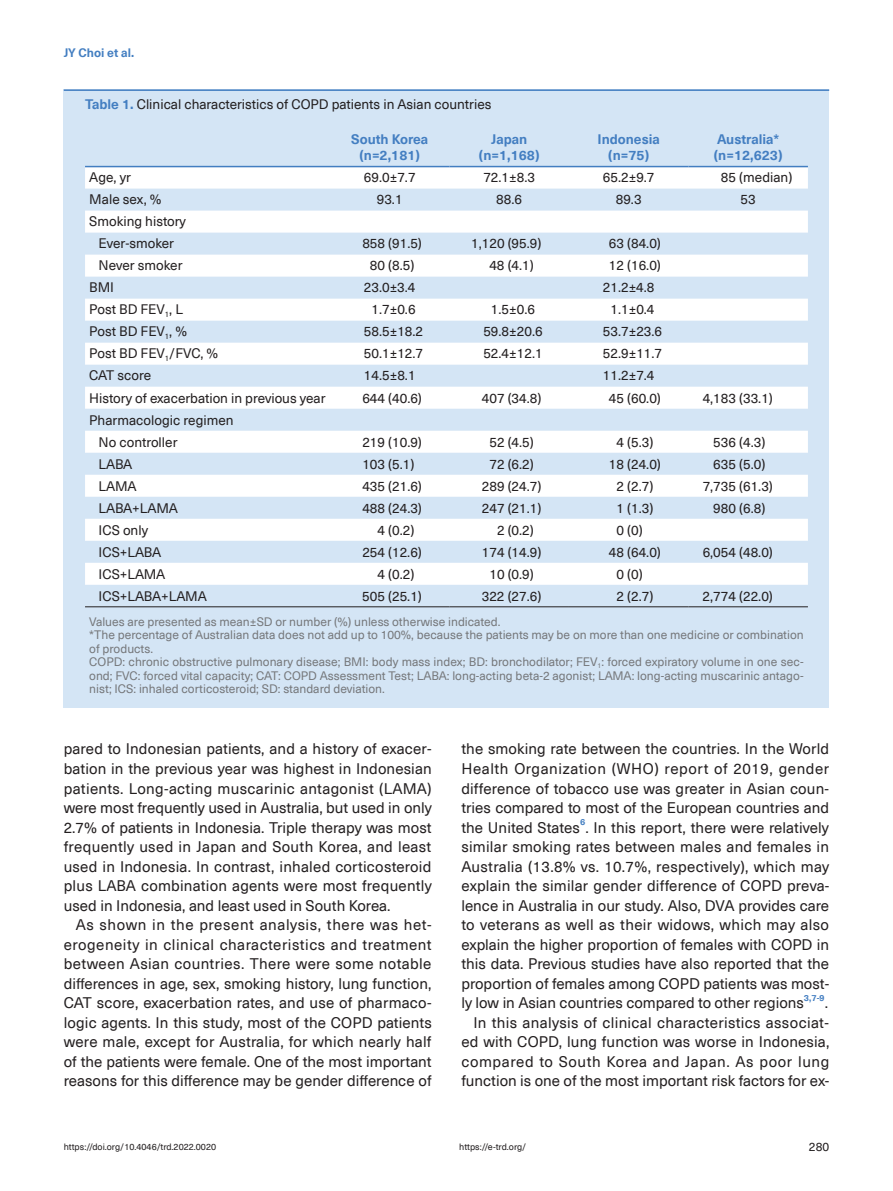
<style>
.page{position:relative;width:893px;height:1191px;background:#fff}
.page>*{position:absolute;margin:0;border:0;box-sizing:border-box;transform-origin:0 0}
.t1{font:15px/19.5px "Neue Haas Unica Pro";letter-spacing:.005em;color:#231f20;text-align:justify}
.t2{font:13.5px/22px "Neue Haas Unica Pro";color:#231f20;text-align:center}
.t3{font:700 13.5px/16.2px "Neue Haas Unica Pro";color:#437ec1;text-align:center}
.t4{font:13.5px "Neue Haas Unica Pro";letter-spacing:-.02em;color:#231f20}
.t5{font:12px/13.5px "Neue Haas Unica Pro";color:#76787b}
.t6{font:700 12px "Neue Haas Unica Pro";color:#437ec1}
.t7{font:12px "Neue Haas Unica Pro";color:#231f20}
.t8{font:9px "Neue Haas Unica Pro";color:#231f20}
.t9{font:700 8.7px "Neue Haas Unica Pro";color:#437ec1}
.s1{font-weight:700;color:#437ec1}
</style>
<div class="page">
<div style="left:64px;top:89px;width:765px;height:618px;background:#d4e5f5"></div>
<hr style="left:64px;top:89px;width:765px;height:2px;background:#437ec1">
<svg style="left:85px;top:167px;width:723px;height:418px"></svg>
<hr style="left:85px;top:166px;width:245px;height:1px;background:#437ec1">
<hr style="left:330px;top:166px;width:119px;height:1px;background:#437ec1">
<hr style="left:449px;top:166px;width:120px;height:1px;background:#437ec1">
<hr style="left:569px;top:166px;width:119px;height:1px;background:#437ec1">
<hr style="left:688px;top:166px;width:120px;height:1px;background:#437ec1">
<hr style="left:85px;top:606px;width:245px;height:1px;background:#231f20">
<hr style="left:330px;top:606px;width:119px;height:1px;background:#231f20">
<hr style="left:449px;top:606px;width:120px;height:1px;background:#231f20">
<hr style="left:569px;top:606px;width:119px;height:1px;background:#231f20">
<hr style="left:688px;top:606px;width:120px;height:1px;background:#231f20">
<p class="t6" style="left:64px;top:45px;width:72px">JY Choi et al.</p>
<p class="t2" style="left:85px;top:94px;width:408px"><span class="s1">Table 1.</span> Clinical characteristics of COPD patients in Asian countries</p>
<p class="t3" style="left:351px;top:131px;width:79px">South Korea (n=2,181)</p>
<p class="t3" style="left:479px;top:131px;width:62px">Japan (n=1,168)</p>
<p class="t3" style="left:597px;top:131px;width:64px">Indonesia (n=75)</p>
<p class="t3" style="left:714px;top:131px;width:70px;text-align:left">Australia* (n=12,623)</p>
<p class="t2" style="left:89px;top:167px;width:43px">Age, yr</p>
<p class="t2" style="left:364px;top:167px;width:53px">69.0±7.7</p>
<p class="t2" style="left:483px;top:167px;width:53px">72.1±8.3</p>
<p class="t2" style="left:603px;top:167px;width:53px">65.2±9.7</p>
<p class="t2" style="left:721px;top:167px;width:73px">85 (median)</p>
<p class="t2" style="left:89px;top:189px;width:74px">Male sex, %</p>
<p class="t2" style="left:377px;top:189px;width:27px">93.1</p>
<p class="t2" style="left:496px;top:189px;width:27px">88.6</p>
<p class="t2" style="left:616px;top:189px;width:27px">89.3</p>
<p class="t2" style="left:741px;top:189px;width:17px">53</p>
<p class="t2" style="left:89px;top:211px;width:98px">Smoking history<br>Ever-smoker</p>
<p class="t2" style="left:362px;top:233px;width:61px">858 (91.5)</p>
<p class="t2" style="left:471px;top:233px;width:72px">1,120 (95.9)</p>
<p class="t2" style="left:609px;top:233px;width:53px">63 (84.0)</p>
<p class="t2" style="left:99px;top:255px;width:85px">Never smoker</p>
<p class="t2" style="left:370px;top:255px;width:46px">80 (8.5)</p>
<p class="t2" style="left:489px;top:255px;width:46px">48 (4.1)</p>
<p class="t2" style="left:609px;top:255px;width:53px">12 (16.0)</p>
<p class="t2" style="left:89px;top:277px;width:26px">BMI</p>
<p class="t2" style="left:364px;top:277px;width:53px">23.0±3.4</p>
<p class="t2" style="left:603px;top:277px;width:53px">21.2±4.8</p>
<p class="t2" style="left:89px;top:299px;width:95px">Post BD FEV<sub>1</sub>, L</p>
<p class="t2" style="left:371px;top:299px;width:46px">1.7±0.6</p>
<p class="t2" style="left:491px;top:299px;width:46px">1.5±0.6</p>
<p class="t2" style="left:610px;top:299px;width:46px">1.1±0.4</p>
<p class="t2" style="left:89px;top:321px;width:99px">Post BD FEV<sub>1</sub>, %</p>
<p class="t2" style="left:364px;top:321px;width:61px">58.5±18.2</p>
<p class="t2" style="left:483px;top:321px;width:61px">59.8±20.6</p>
<p class="t2" style="left:603px;top:321px;width:61px">53.7±23.6</p>
<p class="t2" style="left:89px;top:343px;width:130px">Post BD FEV<sub>1</sub>/FVC, %</p>
<p class="t2" style="left:364px;top:343px;width:61px">50.1±12.7</p>
<p class="t2" style="left:483px;top:343px;width:61px">52.4±12.1</p>
<p class="t2" style="left:603px;top:343px;width:61px">52.9±11.7</p>
<p class="t2" style="left:89px;top:365px;width:63px">CAT score</p>
<p class="t2" style="left:364px;top:365px;width:53px">14.5±8.1</p>
<p class="t2" style="left:603px;top:365px;width:53px">11.2±7.4</p>
<p class="t2" style="left:89px;top:387px;width:238px">History of exacerbation in previous year</p>
<p class="t2" style="left:362px;top:387px;width:61px">644 (40.6)</p>
<p class="t2" style="left:482px;top:387px;width:61px">407 (34.8)</p>
<p class="t2" style="left:609px;top:387px;width:53px">45 (60.0)</p>
<p class="t2" style="left:703px;top:387px;width:72px">4,183 (33.1)</p>
<p class="t2" style="left:99px;top:409px;width:137px;text-align:left;text-indent:-9px">Pharmacologic regimen<br>No controller</p>
<p class="t2" style="left:362px;top:431px;width:61px">219 (10.9)</p>
<p class="t2" style="left:489px;top:431px;width:46px">52 (4.5)</p>
<p class="t2" style="left:616px;top:431px;width:38px">4 (5.3)</p>
<p class="t2" style="left:713px;top:431px;width:53px">536 (4.3)</p>
<p class="t2" style="left:99px;top:453px;width:35px">LABA</p>
<p class="t2" style="left:362px;top:453px;width:53px">103 (5.1)</p>
<p class="t2" style="left:489px;top:453px;width:46px">72 (6.2)</p>
<p class="t2" style="left:609px;top:453px;width:53px">18 (24.0)</p>
<p class="t2" style="left:713px;top:453px;width:53px">635 (5.0)</p>
<p class="t2" style="left:99px;top:475px;width:39px">LAMA</p>
<p class="t2" style="left:362px;top:475px;width:61px">435 (21.6)</p>
<p class="t2" style="left:482px;top:475px;width:61px">289 (24.7)</p>
<p class="t2" style="left:616px;top:475px;width:38px">2 (2.7)</p>
<p class="t2" style="left:703px;top:475px;width:72px">7,735 (61.3)</p>
<p class="t4" style="left:99px;top:500px;width:81px">LABA+LAMA</p>
<p class="t2" style="left:362px;top:497px;width:61px">488 (24.3)</p>
<p class="t2" style="left:482px;top:497px;width:61px">247 (21.1)</p>
<p class="t2" style="left:616px;top:497px;width:38px">1 (1.3)</p>
<p class="t2" style="left:713px;top:497px;width:53px">980 (6.8)</p>
<p class="t2" style="left:99px;top:519px;width:51px">ICS only</p>
<p class="t2" style="left:377px;top:519px;width:38px">4 (0.2)</p>
<p class="t2" style="left:497px;top:519px;width:38px">2 (0.2)</p>
<p class="t2" style="left:616px;top:519px;width:28px">0 (0)</p>
<p class="t2" style="left:99px;top:541px;width:64px">ICS+LABA</p>
<p class="t2" style="left:362px;top:541px;width:61px">254 (12.6)</p>
<p class="t2" style="left:482px;top:541px;width:61px">174 (14.9)</p>
<p class="t2" style="left:609px;top:541px;width:53px">48 (64.0)</p>
<p class="t2" style="left:703px;top:541px;width:72px">6,054 (48.0)</p>
<p class="t2" style="left:99px;top:563px;width:68px">ICS+LAMA</p>
<p class="t2" style="left:377px;top:563px;width:38px">4 (0.2)</p>
<p class="t2" style="left:489px;top:563px;width:46px">10 (0.9)</p>
<p class="t2" style="left:616px;top:563px;width:28px">0 (0)</p>
<p class="t2" style="left:99px;top:585px;width:110px">ICS+LABA+LAMA</p>
<p class="t2" style="left:362px;top:585px;width:61px">505 (25.1)</p>
<p class="t2" style="left:482px;top:585px;width:61px">322 (27.6)</p>
<p class="t2" style="left:616px;top:585px;width:38px">2 (2.7)</p>
<p class="t2" style="left:703px;top:585px;width:72px">2,774 (22.0)</p>
<p class="t5" style="left:89px;top:615px;width:716px">Values are presented as mean±SD or number (%) unless otherwise indicated.<br>*The percentage of Australian data does not add up to 100%, because the patients may be on more than one medicine or combination of products.<br>COPD: chronic obstructive pulmonary disease; BMI: body mass index; BD: bronchodilator; FEV<sub>1</sub>: forced expiratory volume in one sec&shy;ond; FVC: forced vital capacity; CAT: COPD Assessment Test; LABA: long-acting beta-2 agonist; LAMA: long-acting muscarinic antago&shy;nist; ICS: inhaled corticosteroid; SD: standard deviation.</p>
<p class="t1" style="left:64px;top:739px;width:370px">pared to Indonesian patients, and a history of exacer&shy;bation in the previous year was highest in Indonesian patients. Long-acting muscarinic antagonist (LAMA) were most frequently used in Australia, but used in only 2.7% of patients in Indonesia. Triple therapy was most frequently used in Japan and South Korea, and least used in Indonesia. In contrast, inhaled corticosteroid plus LABA combination agents were most frequently used in Indonesia, and least used in South Korea.</p>
<p class="t1" style="left:64px;top:915px;width:370px;text-indent:12px">As shown in the present analysis, there was het&shy;erogeneity in clinical characteristics and treatment between Asian countries. There were some notable differences in age, sex, smoking history, lung function, CAT score, exacerbation rates, and use of pharmaco&shy;logic agents. In this study, most of the COPD patients were male, except for Australia, for which nearly half of the patients were female. One of the most important reasons for this difference may be gender difference of</p>
<p class="t1" style="left:461px;top:739px;width:369px">the smoking rate between the countries. In the World Health Organization (WHO) report of 2019, gender difference of tobacco use was greater in Asian coun&shy;tries compared to most of the European countries and the United States . In this report, there were relatively</p>
<p class="t9" style="left:580px;top:817px;width:7px">6</p>
<p class="t1" style="left:461px;top:837px;width:370px">similar smoking rates between males and females in Australia (13.8% vs. 10.7%, respectively), which may explain the similar gender difference of COPD preva&shy;lence in Australia in our study. Also, DVA provides care to veterans as well as their widows, which may also explain the higher proportion of females with COPD in this data. Previous studies have also reported that the proportion of females among COPD patients was most&shy;ly low in Asian countries compared to other regions</p>
<p class="t9" style="left:804px;top:992px;width:22px">3,7-9</p>
<p class="t1" style="left:461px;top:993px;width:369px;text-align:right">.<br>In this analysis of clinical characteristics associat&shy;ed with COPD, lung function was worse in Indonesia, compared to South Korea and Japan. As poor lung function is one of the most important risk factors for ex-</p>
<p class="t8" style="left:64px;top:1141px;width:154px">https://doi.org/10.4046/trd.2022.0020</p>
<p class="t8" style="left:459px;top:1141px;width:69px">https://e-trd.org/</p>
<p class="t7" style="left:809px;top:1139px;width:22px">280</p>
</div>
